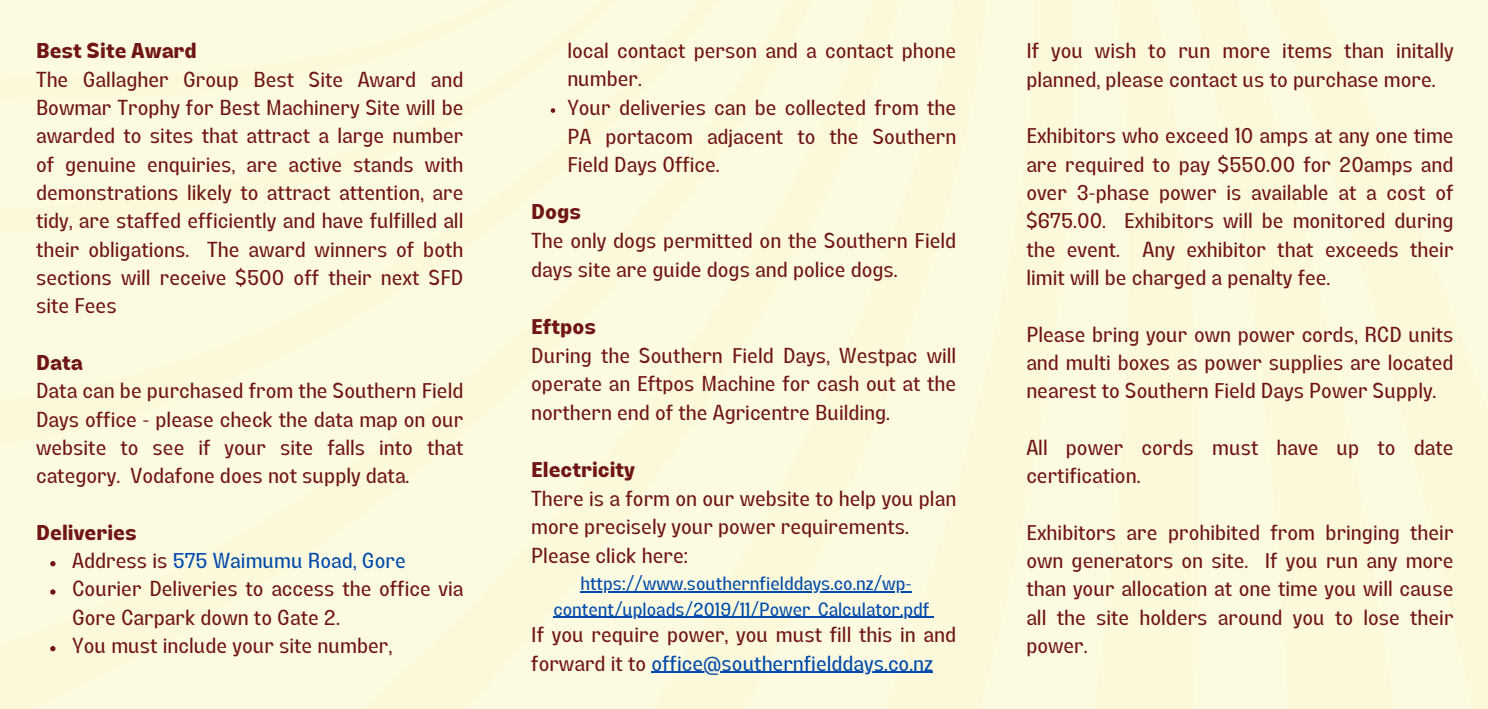
<style>
.page{position:relative;width:1488px;height:709px;background:#fff}
.page>*{position:absolute;margin:0;border:0;box-sizing:border-box;transform-origin:0 0}
.t1{font:21.25px/28.2px "Lazord";color:#701515}
.t2{font:700 21.25px "Lazord";color:#701515}
.t3{font:21.25px "Lazord";color:#004aad}
.t4{font:18.75px/25.2px "Lazord";color:#004aad;text-align:center}
.s1{color:#701515}
.s2{color:#004aad}
</style>
<div class="page">
<div style="left:0;top:0;width:1487px;height:708px;background:#fcfae1"></div>
<svg style="left:50px;top:561px;width:6px;height:5px"></svg>
<svg style="left:50px;top:589px;width:6px;height:5px"></svg>
<svg style="left:50px;top:646px;width:6px;height:5px"></svg>
<svg style="left:550px;top:108px;width:5px;height:5px"></svg>
<hr style="left:580px;top:591px;width:331px;height:1px;background:#004aad">
<hr style="left:553px;top:617px;width:376px;height:1px;background:#004aad">
<hr style="left:651px;top:671px;width:282px;height:2px;background:#004aad">
<p class="t2" style="left:36px;top:43px;width:162px">Best Site Award</p>
<p class="t1" style="left:36px;top:68px;width:429px;text-align:justify">The Gallagher Group Best Site Award and Bowmar Trophy for Best Machinery Site will be awarded to sites that attract a large number of genuine enquiries, are active stands with demonstrations likely to attract attention, are tidy, are staffed efficiently and have fulfilled all their obligations. The award winners of both sections will receive $500 off their next SFD site Fees</p>
<p class="t2" style="left:36px;top:354px;width:48px">Data</p>
<p class="t1" style="left:36px;top:379px;width:429px;text-align:justify">Data can be purchased from the Southern Field Days office - please check the data map on our website to see if your site falls into that category. Vodafone does not supply data.</p>
<p class="t2" style="left:36px;top:524px;width:102px">Deliveries</p>
<p class="t3" style="left:72px;top:553px;width:335px"><span class="s1">Address is</span> 575 Waimumu Road, Gore</p>
<p class="t1" style="left:72px;top:577px;width:393px">Courier Deliveries to access the office via<br>Gore Carpark down to Gate 2.</p>
<p class="t1" style="left:72px;top:634px;width:322px">You must include your site number,</p>
<p class="t1" style="left:567px;top:39px;width:390px">local contact person and a contact phone number.</p>
<p class="t1" style="left:567px;top:96px;width:390px;text-align:justify">Your deliveries can be collected from the PA portacom adjacent to the Southern Field Days Office.</p>
<p class="t2" style="left:531px;top:204px;width:51px">Dogs</p>
<p class="t1" style="left:531px;top:229px;width:426px">The only dogs permitted on the Southern Field days site are guide dogs and police dogs.</p>
<p class="t2" style="left:531px;top:318px;width:66px">Eftpos</p>
<p class="t1" style="left:531px;top:343px;width:426px;text-align:justify">During the Southern Field Days, Westpac will operate an Eftpos Machine for cash out at the northern end of the Agricentre Building.</p>
<p class="t2" style="left:531px;top:461px;width:105px">Electricity</p>
<p class="t1" style="left:531px;top:486px;width:426px">There is a form on our website to help you plan more precisely your power requirements.</p>
<p class="t1" style="left:531px;top:544px;width:158px">Please click here:</p>
<p class="t4" style="left:553px;top:573px;width:377px">https://www.southernfielddays.co.nz/wp&shy;content/uploads/2019/11/Power_Calculator.pdf</p>
<p class="t1" style="left:531px;top:623px;width:426px">If you require power, you must fill this in and forward it to <span class="s2">office@southernfielddays.co.nz</span></p>
<p class="t1" style="left:1026px;top:39px;width:429px">If you wish to run more items than initally planned, please contact us to purchase more.</p>
<p class="t1" style="left:1026px;top:124px;width:429px;text-align:justify">Exhibitors who exceed 10 amps at any one time are required to pay $550.00 for 20amps and over 3-phase power is available at a cost of $675.00. Exhibitors will be monitored during the event. Any exhibitor that exceeds their limit will be charged a penalty fee.</p>
<p class="t1" style="left:1026px;top:323px;width:429px;text-align:justify">Please bring your own power cords, RCD units and multi boxes as power supplies are located nearest to Southern Field Days Power Supply.</p>
<p class="t1" style="left:1026px;top:436px;width:429px">All power cords must have up to date certification.</p>
<p class="t1" style="left:1026px;top:521px;width:429px;text-align:justify">Exhibitors are prohibited from bringing their own generators on site. If you run any more than your allocation at one time you will cause all the site holders around you to lose their power.</p>
</div>
